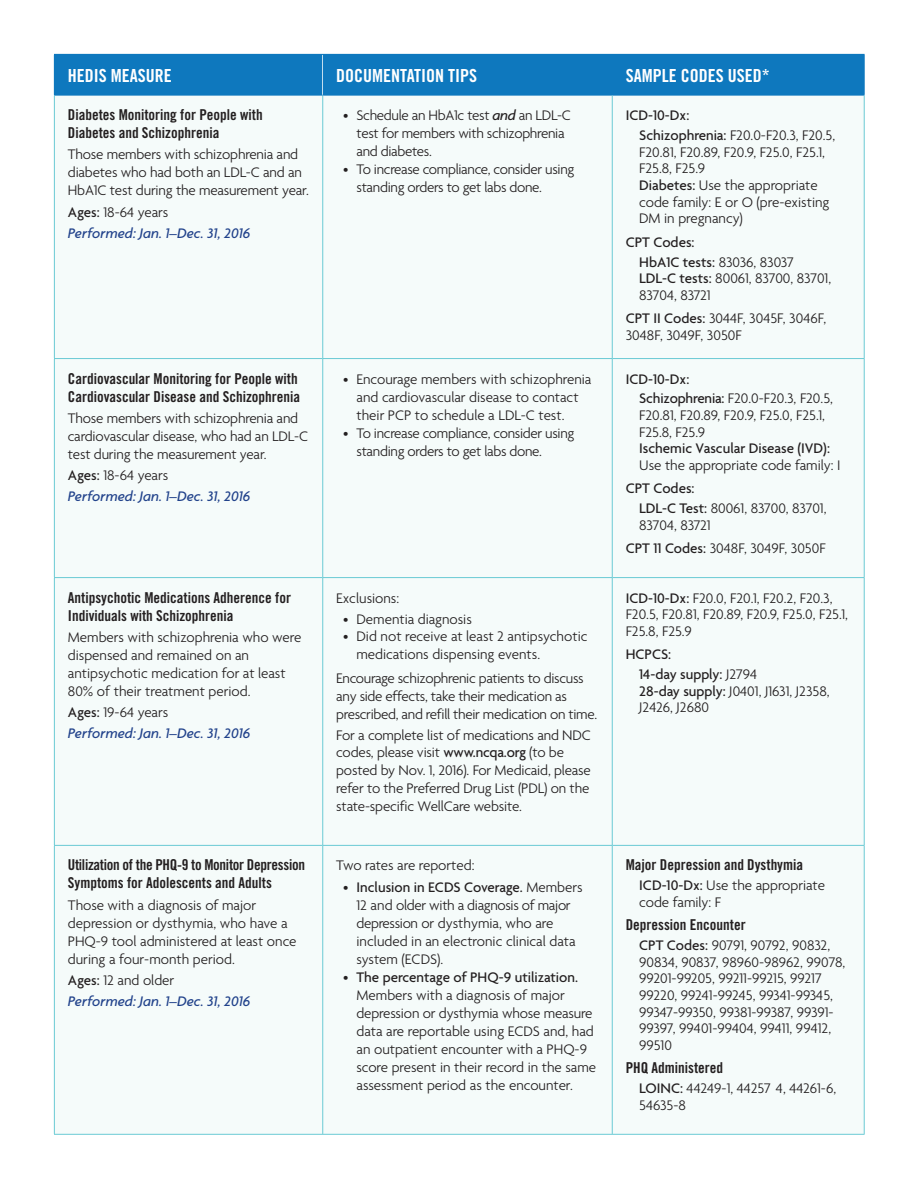
<style>
.page{position:relative;width:918px;height:1188px;background:#fff}
.page>*{position:absolute;margin:0;border:0;box-sizing:border-box;transform-origin:0 0}
.t1{font:18px "Trade Gothic Bold Cond Twenty";color:#fff}
.t2{font:300 15px/18px "Agenda";letter-spacing:-.01em;color:#231f20}
.t3{font:15px/18px "Trade Gothic Bold Cond Twenty";color:#231f20}
.t4{font:500 15px/20px "Agenda";color:#231f20}
.t5{font:italic 500 15px/21.3px "Agenda";color:#21428b}
.t6{font:15px/18px "Trade Gothic Bold Cond Twenty";letter-spacing:-.02em;color:#231f20}
.s1{font-style:normal;color:#231f20}
.s2{font-weight:300;font-style:normal;color:#231f20}
.s3{font-weight:500;font-style:italic}
.s4{font-weight:300}
.s5{font-weight:500}
.s6{font-family:"Agenda";font-weight:500}
.s7{font-family:"Agenda";font-weight:300}
.s8{font-family:"Trade Gothic Bold Cond Twenty";font-weight:400}
</style>
<div class="page">
<div style="left:54px;top:54px;width:269px;height:41px;background:#0e78be"></div>
<div style="left:54px;top:95px;width:269px;height:264px;background:#f5fbfa"></div>
<div style="left:323px;top:95px;width:289px;height:264px;background:#f5fbfa"></div>
<div style="left:612px;top:95px;width:252px;height:264px;background:#f5fbfa"></div>
<div style="left:54px;top:359px;width:269px;height:219px;background:#f5fbfa"></div>
<div style="left:323px;top:359px;width:289px;height:219px;background:#f5fbfa"></div>
<div style="left:612px;top:359px;width:252px;height:219px;background:#f5fbfa"></div>
<div style="left:54px;top:578px;width:269px;height:267px;background:#f5fbfa"></div>
<div style="left:323px;top:578px;width:289px;height:267px;background:#f5fbfa"></div>
<div style="left:612px;top:578px;width:252px;height:267px;background:#f5fbfa"></div>
<div style="left:54px;top:845px;width:269px;height:289px;background:#f5fbfa"></div>
<div style="left:323px;top:845px;width:289px;height:289px;background:#f5fbfa"></div>
<div style="left:612px;top:845px;width:252px;height:289px;background:#f5fbfa"></div>
<hr style="left:864px;top:55px;width:1px;height:40px;background:#0e78be">
<hr style="left:54px;top:95px;width:811px;height:1px;background:#0e78be">
<hr style="left:322px;top:55px;width:1px;height:40px;background:#fff">
<hr style="left:54px;top:96px;width:1px;height:262px;background:#6acad4">
<hr style="left:322px;top:96px;width:1px;height:262px;background:#6acad4">
<hr style="left:612px;top:96px;width:1px;height:262px;background:#6acad4">
<hr style="left:864px;top:96px;width:1px;height:262px;background:#6acad4">
<hr style="left:54px;top:358px;width:269px;height:1px;background:#6acad4">
<hr style="left:54px;top:359px;width:1px;height:218px;background:#6acad4">
<hr style="left:323px;top:358px;width:289px;height:1px;background:#6acad4">
<hr style="left:322px;top:359px;width:1px;height:218px;background:#6acad4">
<hr style="left:612px;top:358px;width:253px;height:1px;background:#6acad4">
<hr style="left:612px;top:359px;width:1px;height:218px;background:#6acad4">
<hr style="left:864px;top:359px;width:1px;height:218px;background:#6acad4">
<hr style="left:54px;top:577px;width:269px;height:1px;background:#6acad4">
<hr style="left:54px;top:578px;width:1px;height:267px;background:#6acad4">
<hr style="left:323px;top:577px;width:289px;height:1px;background:#6acad4">
<hr style="left:322px;top:578px;width:1px;height:267px;background:#6acad4">
<hr style="left:612px;top:577px;width:253px;height:1px;background:#6acad4">
<hr style="left:612px;top:578px;width:1px;height:267px;background:#6acad4">
<hr style="left:864px;top:578px;width:1px;height:267px;background:#6acad4">
<hr style="left:54px;top:845px;width:269px;height:1px;background:#6acad4">
<hr style="left:54px;top:846px;width:1px;height:288px;background:#6acad4">
<hr style="left:323px;top:845px;width:289px;height:1px;background:#6acad4">
<hr style="left:322px;top:846px;width:1px;height:288px;background:#6acad4">
<hr style="left:612px;top:845px;width:253px;height:1px;background:#6acad4">
<hr style="left:612px;top:846px;width:1px;height:288px;background:#6acad4">
<hr style="left:864px;top:846px;width:1px;height:288px;background:#6acad4">
<hr style="left:54px;top:1134px;width:811px;height:1px;background:#6acad4">
<div style="left:323px;top:54px;width:289px;height:41px;background:#0e78be"></div>
<div style="left:612px;top:54px;width:252px;height:41px;background:#0e78be"></div>
<hr style="left:323px;top:54px;width:542px;height:1px;background:#0e78be">
<p class="t1" style="left:68px;top:69px;width:105px">HEDIS MEASURE</p>
<p class="t1" style="left:336px;top:69px;width:142px">DOCUMENTATION TIPS</p>
<p class="t1" style="left:626px;top:69px;width:145px">SAMPLE CODES USED*</p>
<p class="t3" style="left:68px;top:107px;width:196px">Diabetes Monitoring for People with<br>Diabetes and Schizophrenia</p>
<p class="t2" style="left:68px;top:147px;width:242px">Those members with schizophrenia and diabetes who had both an LDL-C and an<br>HbA1C test during the measurement year.</p>
<p class="t5" style="left:68px;top:202px;width:184px"><span class="s1">Ages:</span> <span class="s2">18-64 years<br></span>Performed: Jan. 1–Dec. 31, 2016</p>
<p class="t2" style="left:357px;top:108px;width:216px;text-indent:-14px">• Schedule an HbA1c test <span class="s3">and</span> an LDL-C test for members with schizophrenia and diabetes.</p>
<p class="t2" style="left:357px;top:162px;width:219px;text-indent:-14px">• To increase compliance, consider using standing orders to get labs done.</p>
<p class="t4" style="left:639px;top:107px;width:197px;text-indent:-14px">ICD-10-Dx:<br>Schizophrenia: <span class="s4">F20.0-F20.3, F20.5,</span></p>
<p class="t2" style="left:639px;top:145px;width:192px;line-height:16.6px">F20.81, F20.89, F20.9, F25.0, F25.1,<br>F25.8, F25.9<br><span class="s5">Diabetes:</span> Use the appropriate code family: E or O (pre-existing<br>DM in pregnancy)</p>
<p class="t4" style="left:639px;top:233px;width:156px;text-indent:-14px">CPT Codes:<br>HbA1C tests: <span class="s4">83036, 83037</span></p>
<p class="t2" style="left:639px;top:271px;width:193px;line-height:16.6px"><span class="s5">LDL-C tests:</span> 80061, 83700, 83701,<br>83704, 83721</p>
<p class="t2" style="left:626px;top:311px;width:202px;line-height:16.6px"><span class="s5">CPT II Codes:</span> 3044F, 3045F, 3046F,<br>3048F, 3049F, 3050F</p>
<p class="t4" style="left:639px;top:370px;width:195px;text-indent:-14px">ICD-10-Dx:<br>Schizophrenia: <span class="s4">F20.0-F20.3, F20.5,</span></p>
<p class="t2" style="left:639px;top:408px;width:203px;line-height:16.6px">F20.81, F20.89, F20.9, F25.0, F25.1,<br>F25.8, F25.9<br><span class="s5">Ischemic Vascular Disease (IVD):<br></span>Use the appropriate code family: I</p>
<p class="t4" style="left:639px;top:480px;width:189px;text-indent:-14px">CPT Codes:<br>LDL-C Test: <span class="s4">80061, 83700, 83701,</span></p>
<p class="t2" style="left:626px;top:515px;width:201px;line-height:23.4px;text-indent:14px">83704, 83721<br><span class="s5">CPT 11 Codes:</span> 3048F, 3049F, 3050F</p>
<p class="t2" style="left:626px;top:591px;width:224px;line-height:16.6px"><span class="s5">ICD-10-Dx:</span> F20.0, F20.1, F20.2, F20.3,<br>F20.5, F20.81, F20.89, F20.9, F25.0, F25.1,<br>F25.8, F25.9</p>
<p class="t4" style="left:639px;top:646px;width:119px;text-indent:-14px">HCPCS:<br>14-day supply: <span class="s4">J2794</span></p>
<p class="t2" style="left:639px;top:684px;width:192px;line-height:16.6px"><span class="s5">28-day supply:</span> J0401, J1631, J2358,<br>J2426, J2680</p>
<p class="t3" style="left:68px;top:370px;width:234px">Cardiovascular Monitoring for People with<br>Cardiovascular Disease and Schizophrenia</p>
<p class="t2" style="left:68px;top:410px;width:242px">Those members with schizophrenia and cardiovascular disease, who had an LDL-C test during the measurement year.</p>
<p class="t5" style="left:68px;top:466px;width:184px"><span class="s1">Ages:</span> <span class="s2">18-64 years<br></span>Performed: Jan. 1–Dec. 31, 2016</p>
<p class="t2" style="left:357px;top:371px;width:236px;text-indent:-14px">• Encourage members with schizophrenia and cardiovascular disease to contact their PCP to schedule a LDL-C test.</p>
<p class="t2" style="left:357px;top:425px;width:219px;text-indent:-14px">• To increase compliance, consider using standing orders to get labs done.</p>
<p class="t3" style="left:68px;top:589px;width:225px">Antipsychotic Medications Adherence for<br>Individuals with Schizophrenia</p>
<p class="t2" style="left:68px;top:629px;width:235px">Members with schizophrenia who were dispensed and remained on an antipsychotic medication for at least 80% of their treatment period.</p>
<p class="t5" style="left:68px;top:703px;width:184px"><span class="s1">Ages:</span> <span class="s2">19-64 years<br></span>Performed: Jan. 1–Dec. 31, 2016</p>
<p class="t2" style="left:336px;top:590px;width:64px">Exclusions:</p>
<p class="t2" style="left:343px;top:611px;width:130px">• Dementia diagnosis</p>
<p class="t2" style="left:357px;top:629px;width:233px;text-indent:-14px">• Did not receive at least 2 antipsychotic medications dispensing events.</p>
<p class="t2" style="left:336px;top:671px;width:262px">Encourage schizophrenic patients to discuss any side effects, take their medication as prescribed, and refill their medication on time.</p>
<p class="t2" style="left:336px;top:727px;width:256px">For a complete list of medications and NDC codes, please visit <span class="s5">www.ncqa.org</span> (to be posted by Nov. 1, 2016). For Medicaid, please refer to the Preferred Drug List (PDL) on the state-specific WellCare website.</p>
<p class="t6" style="left:68px;top:857px;width:239px">Utilization of the PHQ-9 to Monitor Depression<br>Symptoms for Adolescents and Adults</p>
<p class="t2" style="left:68px;top:897px;width:230px">Those with a diagnosis of major depression or dysthymia, who have a PHQ-9 tool administered at least once during a four-month period.</p>
<p class="t5" style="left:68px;top:971px;width:184px"><span class="s1">Ages:</span> <span class="s2">12 and older<br></span>Performed: Jan. 1–Dec. 31, 2016</p>
<p class="t2" style="left:336px;top:858px;width:140px">Two rates are reported:</p>
<p class="t2" style="left:357px;top:879px;width:228px;text-indent:-14px">• <span class="s5">Inclusion in ECDS Coverage.</span> Members<br>12 and older with a diagnosis of major depression or dysthymia, who are included in an electronic clinical data system (ECDS).</p>
<p class="t2" style="left:357px;top:969px;width:241px;text-indent:-14px">• <span class="s5">The percentage of PHQ-9 utilization.<br></span>Members with a diagnosis of major depression or dysthymia whose measure data are reportable using ECDS and, had an outpatient encounter with a PHQ-9 score present in their record in the same assessment period as the encounter.</p>
<p class="t3" style="left:639px;top:856px;width:187px;line-height:20px;text-indent:-14px">Major Depression and Dysthymia<br><span class="s6">ICD-10-Dx:</span> <span class="s7">Use the appropriate</span></p>
<p class="t3" style="left:626px;top:891px;width:121px;line-height:23.4px;text-indent:14px"><span class="s7">code family: F<br></span>Depression Encounter</p>
<p class="t2" style="left:639px;top:938px;width:208px;line-height:16.6px"><span class="s5">CPT Codes:</span> 90791, 90792, 90832,<br>90834, 90837, 98960-98962, 99078,<br>99201-99205, 99211-99215, 99217<br>99220, 99241-99245, 99341-99345,<br>99347-99350, 99381-99387, 99391-<br>99397, 99401-99404, 99411, 99412,<br>99510</p>
<p class="t2" style="left:639px;top:1060px;width:198px;line-height:20px;text-indent:-14px"><span class="s8">PHQ Administered<br></span><span class="s5">LOINC:</span> 44249-1, 44257 4, 44261-6,</p>
<p class="t2" style="left:639px;top:1097px;width:48px">54635-8</p>
</div>
